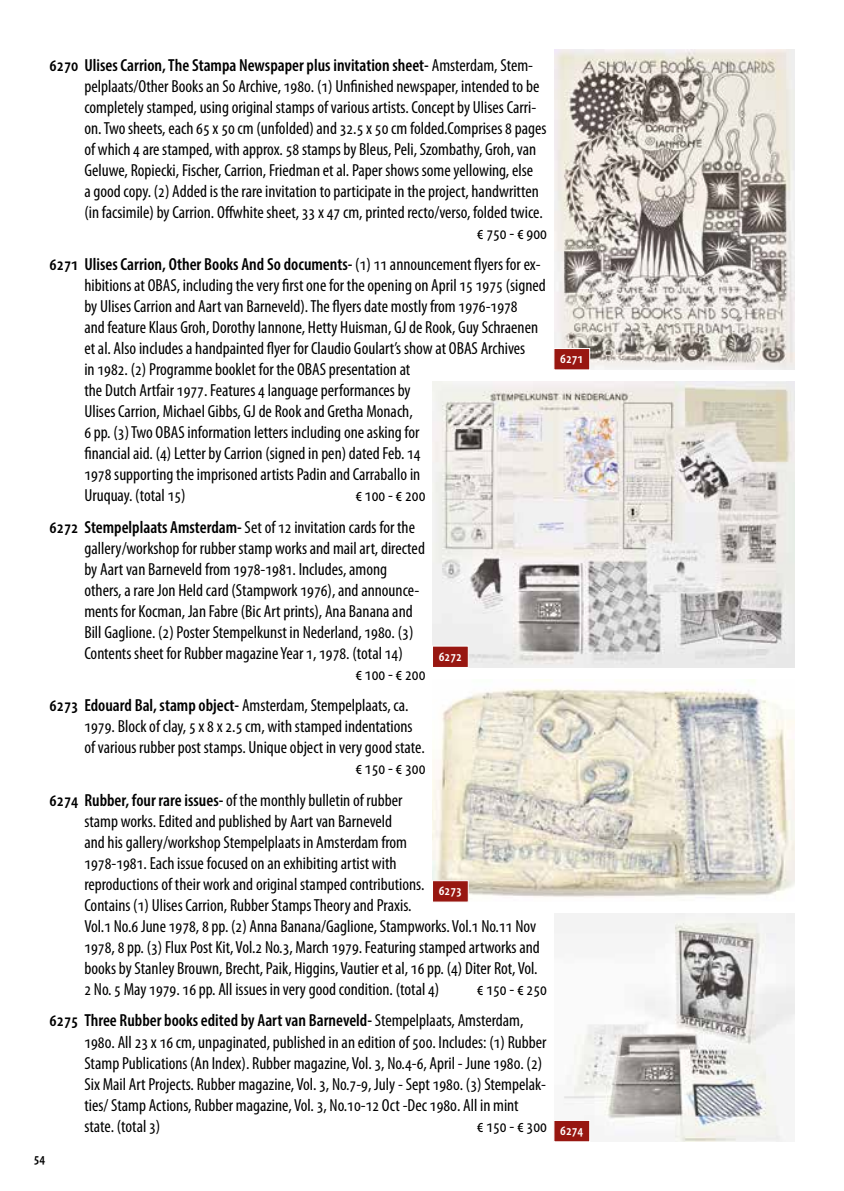
<style>
.page{position:relative;width:844px;height:1191px;background:#fff}
.page>*{position:absolute;margin:0;border:0;box-sizing:border-box;transform-origin:0 0}
.t1{font:condensed 17.5px/21px "Myriad Pro";color:#000}
.t2{font:600 condensed 17.5px/31.5px "Myriad Pro";color:#000}
.t3{font:600 condensed 14px "Myriad Pro";color:#fff}
.t4{font:600 condensed 14px "Myriad Pro";color:#000}
.s1{font-weight:400}
.s2{font-weight:600}
</style>
<div class="page">
<img style="left:554px;top:50px;width:240px;height:319px">
<img style="left:433px;top:382px;width:361px;height:285px">
<img style="left:433px;top:679px;width:361px;height:218px">
<img style="left:554px;top:914px;width:240px;height:227px">
<svg style="left:554px;top:348px;width:36px;height:22px"></svg>
<svg style="left:432px;top:645px;width:37px;height:22px"></svg>
<svg style="left:432px;top:879px;width:37px;height:23px"></svg>
<svg style="left:554px;top:1119px;width:36px;height:23px"></svg>
<p class="t2" style="left:50px;top:49px;width:485px">6270 Ulises Carrion, The Stampa Newspaper plus invitation sheet- <span class="s1">Amsterdam, Stem-</span></p>
<p class="t1" style="left:84px;top:75px;width:456px">pelplaats/Other Books an So Archive, 1980. (1) Unfinished newspaper, intended to be</p>
<p class="t1" style="left:84px;top:96px;width:453px">completely stamped, using original stamps of various artists. Concept by Ulises Carri-</p>
<p class="t1" style="left:84px;top:117px;width:463px">on. Two sheets, each 65 x 50 cm (unfolded) and 32.5 x 50 cm folded.Comprises 8 pages</p>
<p class="t1" style="left:84px;top:138px;width:453px">of which 4 are stamped, with approx. 58 stamps by Bleus, Peli, Szombathy, Groh, van</p>
<p class="t1" style="left:84px;top:159px;width:450px">Geluwe, Ropiecki, Fischer, Carrion, Friedman et al. Paper shows some yellowing, else</p>
<p class="t1" style="left:84px;top:180px;width:456px">a good copy. (2) Added is the rare invitation to participate in the project, handwritten</p>
<p class="t1" style="left:84px;top:201px;width:460px">(in facsimile) by Carrion. Offwhite sheet, 33 x 47 cm, printed recto/verso, folded twice.</p>
<p class="t1" style="left:476px;top:222px;width:72px">€ 750 - € 900</p>
<p class="t1" style="left:84px;top:254px;width:463px;text-indent:-35px"><span class="s2">6271 Ulises Carrion, Other Books And So documents-</span> (1) 11 announcement flyers for ex&shy;hibitions at OBAS, including the very first one for the opening on April 15 1975 (signed by Ulises Carrion and Aart van Barneveld). The flyers date mostly from 1976-1978<br>and feature Klaus Groh, Dorothy Iannone, Hetty Huisman, GJ de Rook, Guy Schraenen et al. Also includes a handpainted flyer for Claudio Goulart’s show at OBAS Archives<br>in 1982. (2) Programme booklet for the OBAS presentation at<br>the Dutch Artfair 1977. Features 4 language performances by<br>Ulises Carrion, Michael Gibbs, GJ de Rook and Gretha Monach,<br>6 pp. (3) Two OBAS information letters including one asking for<br>financial aid. (4) Letter by Carrion (signed in pen) dated Feb. 14<br>1978 supporting the imprisoned artists Padin and Carraballo in<br>Uruquay. (total 15)</p>
<p class="t1" style="left:50px;top:479px;width:377px;line-height:31.5px;text-indent:305px">€ 100 - € 200<br><span class="s2">6272 Stempelplaats Amsterdam-</span> Set of 12 invitation cards for the</p>
<p class="t1" style="left:84px;top:537px;width:342px">gallery/workshop for rubber stamp works and mail art, directed</p>
<p class="t1" style="left:84px;top:558px;width:304px">by Aart van Barneveld from 1978-1981. Includes, among</p>
<p class="t1" style="left:84px;top:579px;width:336px">others, a rare Jon Held card (Stampwork 1976), and announce-</p>
<p class="t1" style="left:84px;top:600px;width:330px">ments for Kocman, Jan Fabre (Bic Art prints), Ana Banana and</p>
<p class="t1" style="left:84px;top:621px;width:330px">Bill Gaglione. (2) Poster Stempelkunst in Nederland, 1980. (3)</p>
<p class="t1" style="left:84px;top:642px;width:320px">Contents sheet for Rubber magazine Year 1, 1978. (total 14)</p>
<p class="t1" style="left:355px;top:663px;width:72px">€ 100 - € 200</p>
<p class="t2" style="left:50px;top:689px;width:360px">6273 Edouard Bal, stamp object- <span class="s1">Amsterdam, Stempelplaats, ca.</span></p>
<p class="t1" style="left:84px;top:716px;width:329px">1979. Block of clay, 5 x 8 x 2.5 cm, with stamped indentations</p>
<p class="t1" style="left:84px;top:737px;width:342px">of various rubber post stamps. Unique object in very good state.</p>
<p class="t1" style="left:355px;top:758px;width:72px">€ 150 - € 300</p>
<p class="t1" style="left:84px;top:789px;width:457px;text-indent:-35px"><span class="s2">6274 Rubber, four rare issues-</span> of the monthly bulletin of rubber<br>stamp works. Edited and published by Aart van Barneveld<br>and his gallery/workshop Stempelplaats in Amsterdam from<br>1978-1981. Each issue focused on an exhibiting artist with<br>reproductions of their work and original stamped contributions.<br>Contains (1) Ulises Carrion, Rubber Stamps Theory and Praxis.<br>Vol.1 No.6 June 1978, 8 pp. (2) Anna Banana/Gaglione, Stampworks. Vol.1 No.11 Nov 1978, 8 pp. (3) Flux Post Kit, Vol.2 No.3, March 1979. Featuring stamped artworks and books by Stanley Brouwn, Brecht, Paik, Higgins, Vautier et al, 16 pp. (4) Diter Rot, Vol.<br>2 No. 5 May 1979. 16 pp. All issues in very good condition. (total 4)</p>
<p class="t3" style="left:439px;top:647px;width:25px">6272</p>
<p class="t3" style="left:439px;top:882px;width:25px">6273</p>
<p class="t2" style="left:50px;top:973px;width:498px;text-indent:427px"><span class="s1">€ 150 - € 250<br></span>6275 Three Rubber books edited by Aart van Barneveld- <span class="s1">Stempelplaats, Amsterdam,</span></p>
<p class="t1" style="left:84px;top:1031px;width:463px">1980. All 23 x 16 cm, unpaginated, published in an edition of 500. Includes: (1) Rubber Stamp Publications (An Index). Rubber magazine, Vol. 3, No.4-6, April - June 1980. (2)<br>Six Mail Art Projects. Rubber magazine, Vol. 3, No.7-9, July - Sept 1980. (3) Stempelak&shy;ties/ Stamp Actions, Rubber magazine, Vol. 3, No.10-12 Oct -Dec 1980. All in mint state. (total 3)</p>
<p class="t1" style="left:476px;top:1115px;width:72px">€ 150 - € 300</p>
<p class="t4" style="left:34px;top:1149px;width:13px">54</p>
<p class="t3" style="left:560px;top:350px;width:25px">6271</p>
<p class="t3" style="left:560px;top:1121px;width:25px">6274</p>
</div>
